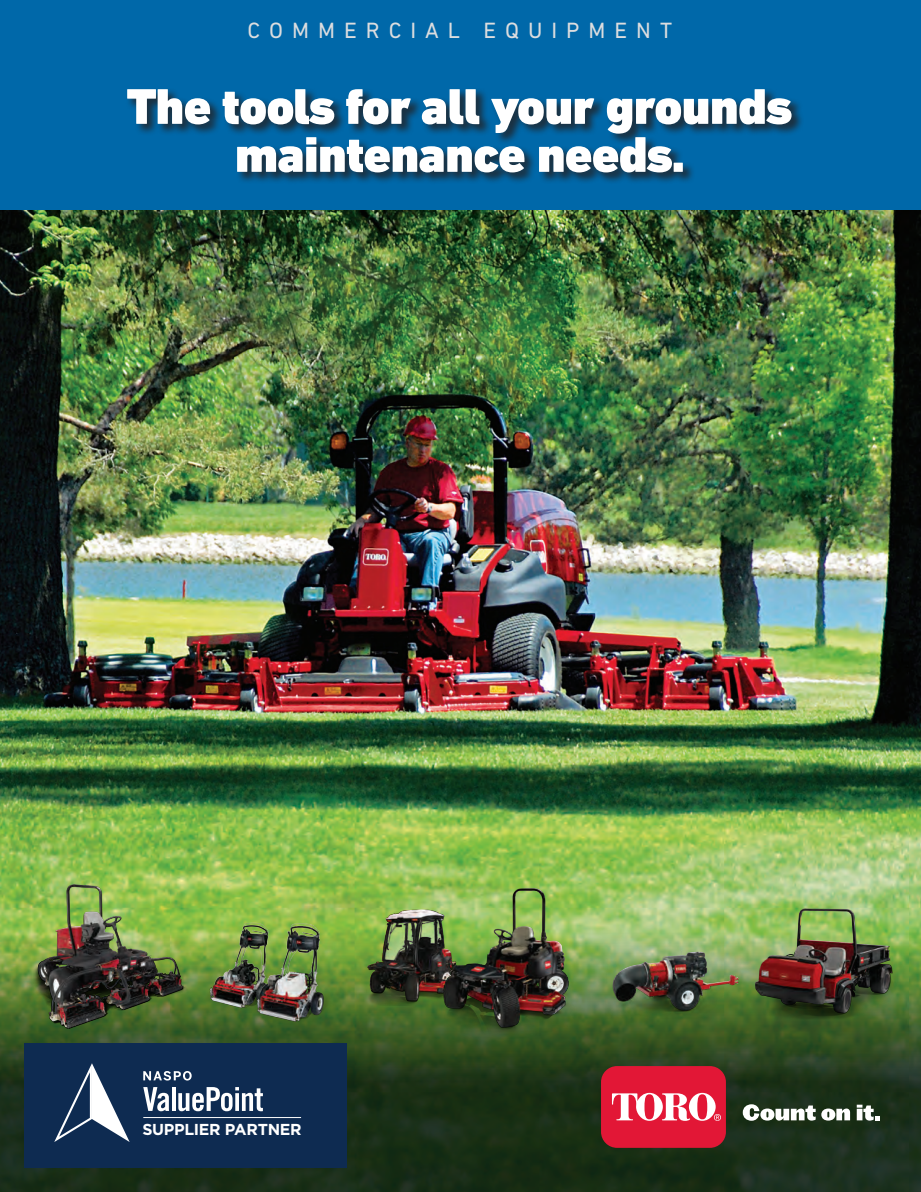
<style>
.page{position:relative;width:921px;height:1192px;background:#fff}
.page>*{position:absolute;margin:0;border:0;box-sizing:border-box;transform-origin:0 0}
.t1{font:900 51px/48px "DIN Next LT Pro";letter-spacing:-.01em;color:#fff;text-align:center}
.t2{font:22.5px "DIN Next LT Pro";letter-spacing:.4em;color:#dcdddf}
.t3{font:700 15.9px "Gotham";letter-spacing:-.02em;color:#fff}
</style>
<div class="page">
<img style="left:0;top:210px;width:920px;height:722px">
<svg style="left:0;top:932px;width:920px;height:260px;background:#29411e"></svg>
<div style="left:0;top:0;width:920px;height:210px;background:#0068a9"></div>
<img style="left:366px;top:908px;width:74px;height:97px">
<img style="left:382px;top:909px;width:39px;height:52px">
<img style="left:440px;top:880px;width:135px;height:168px">
<img style="left:443px;top:888px;width:84px;height:112px">
<img style="left:743px;top:897px;width:165px;height:125px">
<img style="left:755px;top:911px;width:101px;height:102px">
<img style="left:605px;top:932px;width:136px;height:92px">
<img style="left:612px;top:950px;width:69px;height:53px">
<img style="left:33px;top:877px;width:157px;height:157px">
<img style="left:38px;top:885px;width:55px;height:144px">
<div style="left:125px;top:88px;width:679px;height:97px;background:#231f20;opacity:.75"></div>
<svg style="left:742px;top:1104px;width:73px;height:17px"></svg>
<svg style="left:821px;top:1108px;width:28px;height:13px"></svg>
<svg style="left:856px;top:1105px;width:23px;height:16px"></svg>
<div style="left:601px;top:1066px;width:124px;height:82px;background:#e21736;border-radius:16px"></div>
<svg style="left:612px;top:1093px;width:108px;height:28px"></svg>
<img style="left:198px;top:915px;width:102px;height:102px">
<img style="left:235px;top:919px;width:104px;height:105px">
<div style="left:25px;top:1044px;width:322px;height:124px;background:#0e2b51"></div>
<svg style="left:54px;top:1063px;width:76px;height:79px"></svg>
<svg style="left:143px;top:1071px;width:48px;height:9px"></svg>
<svg style="left:143px;top:1087px;width:26px;height:24px"></svg>
<hr style="left:172px;top:1087px;width:3px;height:24px;background:#fff">
<svg style="left:178px;top:1087px;width:85px;height:24px"></svg>
<hr style="left:143px;top:1117px;width:158px;height:1px;background:#fff">
<svg style="left:917px;top:1187px;width:4px;height:5px"></svg>
<p class="t2" style="left:247px;top:18px;width:426px">COMMERCIAL EQUIPMENT</p>
<p class="t1" style="left:127px;top:83px;width:667px">The tools for all your grounds maintenance needs.</p>
<p class="t3" style="left:142px;top:1120px;width:161px">SUPPLIER PARTNER</p>
</div>
